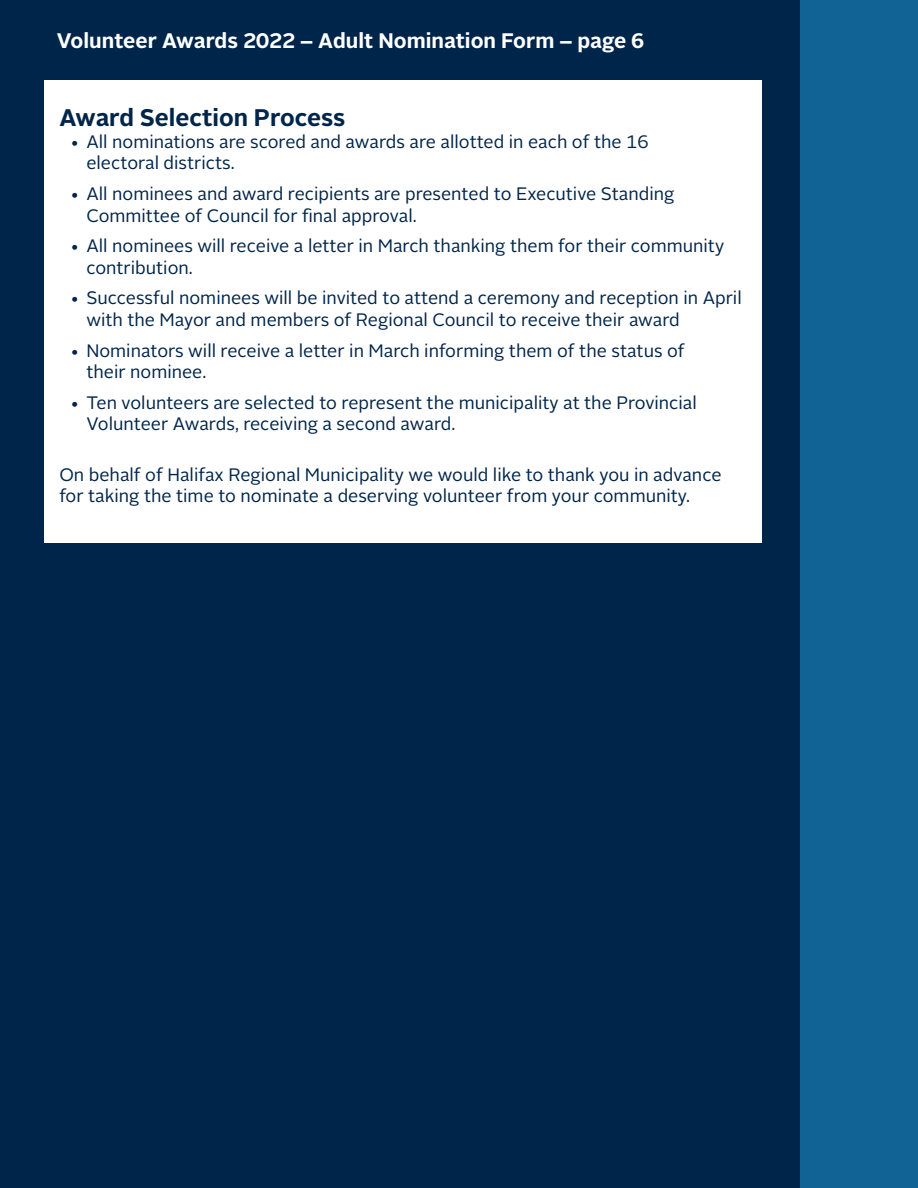
<style>
.page{position:relative;width:918px;height:1188px;background:#fff}
.page>*{position:absolute;margin:0;border:0;box-sizing:border-box;transform-origin:0 0}
.t1{font:700 24px "Alright Sans";color:#00254a}
.t2{font:700 21px "Alright Sans";color:#fff}
.t3{font:18px/21.6px "Alright Sans";color:#00254a}
</style>
<div class="page">
<div style="left:0;top:0;width:835px;height:1188px;background:#00254a"></div>
<div style="left:800px;top:0;width:118px;height:1188px;background:#116396"></div>
<div style="left:44px;top:80px;width:717px;height:462px;background:#fff"></div>
<p class="t2" style="left:57px;top:26px;width:589px">Volunteer Awards 2022 – Adult Nomination Form – page 6</p>
<h1 class="t1" style="left:59px;top:101px;width:288px">Award Selection Process</h1>
<p class="t3" style="left:86px;top:131px;width:564px;text-indent:-17px">• All nominations are scored and awards are allotted in each of the 16 electoral districts.</p>
<p class="t3" style="left:86px;top:183px;width:590px;text-indent:-17px">• All nominees and award recipients are presented to Executive Standing<br>Committee of Council for final approval.</p>
<p class="t3" style="left:86px;top:235px;width:639px;text-indent:-17px">• All nominees will receive a letter in March thanking them for their community contribution.</p>
<p class="t3" style="left:86px;top:288px;width:657px;text-indent:-17px">• Successful nominees will be invited to attend a ceremony and reception in April with the Mayor and members of Regional Council to receive their award</p>
<p class="t3" style="left:86px;top:340px;width:600px;text-indent:-17px">• Nominators will receive a letter in March informing them of the status of their nominee.</p>
<p class="t3" style="left:86px;top:392px;width:612px;text-indent:-17px">• Ten volunteers are selected to represent the municipality at the Provincial<br>Volunteer Awards, receiving a second award.</p>
<p class="t3" style="left:59px;top:464px;width:664px">On behalf of Halifax Regional Municipality we would like to thank you in advance for taking the time to nominate a deserving volunteer from your community.</p>
</div>
